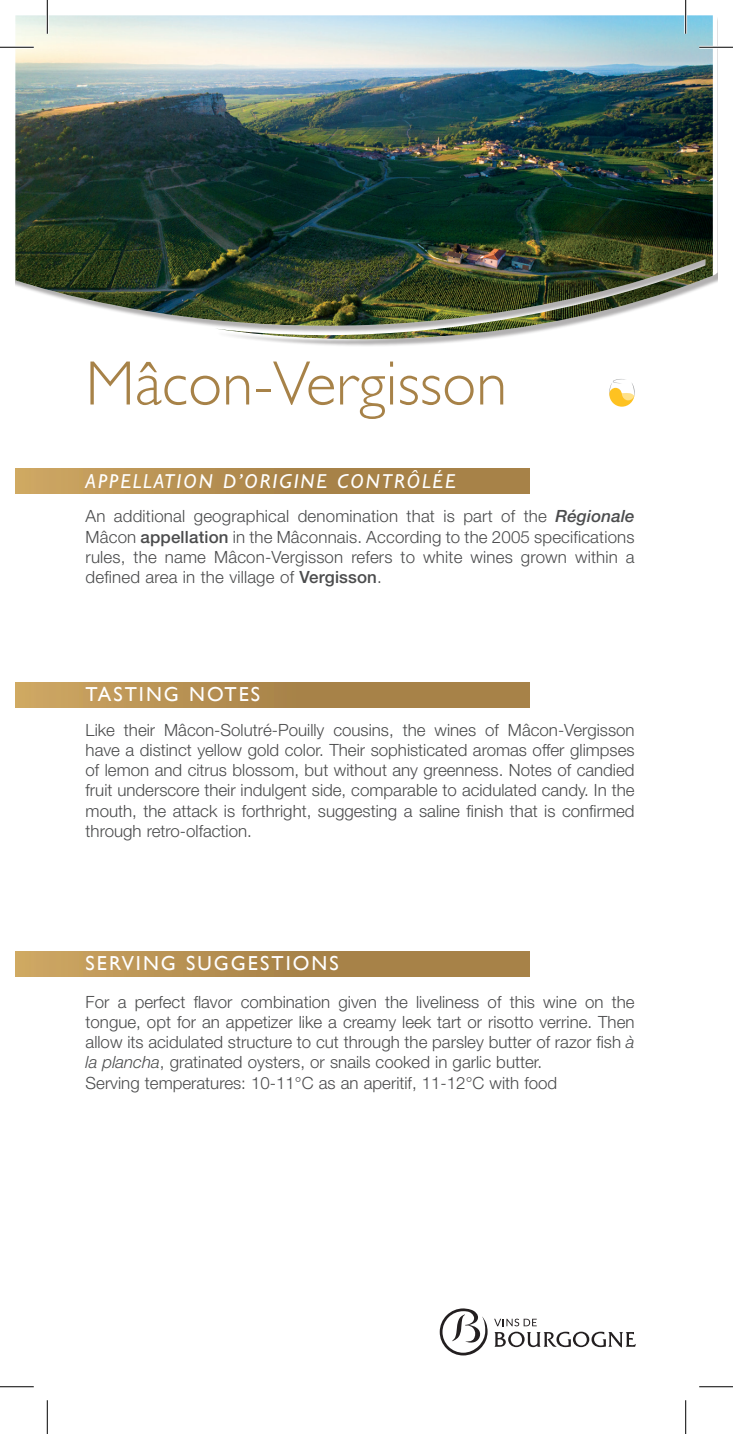
<style>
.page{position:relative;width:733px;height:1434px;background:#fff}
.page>*{position:absolute;margin:0;border:0;box-sizing:border-box;transform-origin:0 0}
.t1{font:300 63px "Gill Sans";color:#a78248}
.t2{font:20.25px "Gill Sans";letter-spacing:.1em;color:#fff}
.t3{font:italic 20.25px "Gill Sans";letter-spacing:.1em;color:#fff}
.t4{font:300 16.88px/20.2px "Helvetica Neue";color:#4b4c4d;text-align:justify}
.s1{font-weight:500;font-style:italic}
.s2{font-weight:500}
.s3{font-style:italic}
</style>
<div class="page">
<img style="left:15px;top:15px;width:697px;height:327px">
<div style="left:15px;top:682px;width:514px;height:26px;background:linear-gradient(to right,#c8a15e,#9d7941)"></div>
<div style="left:15px;top:468px;width:514px;height:26px;background:linear-gradient(to right,#c8a15e,#9d7941)"></div>
<div style="left:15px;top:951px;width:514px;height:26px;background:linear-gradient(to right,#c8a15e,#9d7941)"></div>
<svg style="left:609px;top:379px;width:25px;height:28px"></svg>
<svg style="left:494px;top:1319px;width:141px;height:28px"></svg>
<svg style="left:439px;top:1308px;width:48px;height:47px"></svg>
<hr style="left:0;top:46px;width:34px;height:3px;background:#fff">
<hr style="left:699px;top:46px;width:33px;height:3px;background:#fff">
<hr style="left:46px;top:0;width:3px;height:34px;background:#fff">
<hr style="left:684px;top:0;width:2px;height:34px;background:#fff">
<hr style="left:0;top:47px;width:34px;height:1px;background:#000">
<hr style="left:699px;top:47px;width:33px;height:1px;background:#000">
<hr style="left:0;top:1386px;width:34px;height:1px;background:#000">
<hr style="left:699px;top:1386px;width:33px;height:1px;background:#000">
<hr style="left:47px;top:0;width:1px;height:34px;background:#000">
<hr style="left:47px;top:1400px;width:1px;height:34px;background:#000">
<hr style="left:685px;top:0;width:1px;height:34px;background:#000">
<hr style="left:685px;top:1400px;width:1px;height:34px;background:#000">
<h1 class="t1" style="left:86px;top:348px;width:423px">Mâcon-Vergisson</h1>
<p class="t3" style="left:86px;top:469px;width:371px">APPELLATION D’ORIGINE CONTRÔLÉE</p>
<p class="t4" style="left:86px;top:506px;width:550px">An additional geographical denomination that is part of the <span class="s1">Régionale </span>Mâcon <span class="s2">appellation</span> in the Mâconnais. According to the 2005 specifications rules, the name Mâcon-Vergisson refers to white wines grown within a defined area in the village of <span class="s2">Vergisson</span>.</p>
<p class="t2" style="left:86px;top:682px;width:176px">TASTING NOTES</p>
<p class="t4" style="left:86px;top:719px;width:550px">Like their Mâcon-Solutré-Pouilly cousins, the wines of Mâcon-Vergisson have a distinct yellow gold color. Their sophisticated aromas offer glimpses of lemon and citrus blossom, but without any greenness. Notes of candied fruit underscore their indulgent side, comparable to acidulated candy. In the mouth, the attack is forthright, suggesting a saline finish that is confirmed through retro-olfaction.</p>
<p class="t2" style="left:86px;top:951px;width:254px">SERVING SUGGESTIONS</p>
<p class="t4" style="left:86px;top:991px;width:550px;text-align:left">For a perfect flavor combination given the liveliness of this wine on the tongue, opt for an appetizer like a creamy leek tart or risotto verrine. Then allow its acidulated structure to cut through the parsley butter of razor fish <span class="s3">à la plancha</span>, gratinated oysters, or snails cooked in garlic butter.<br>Serving temperatures: 10-11°C as an aperitif, 11-12°C with food</p>
</div>
